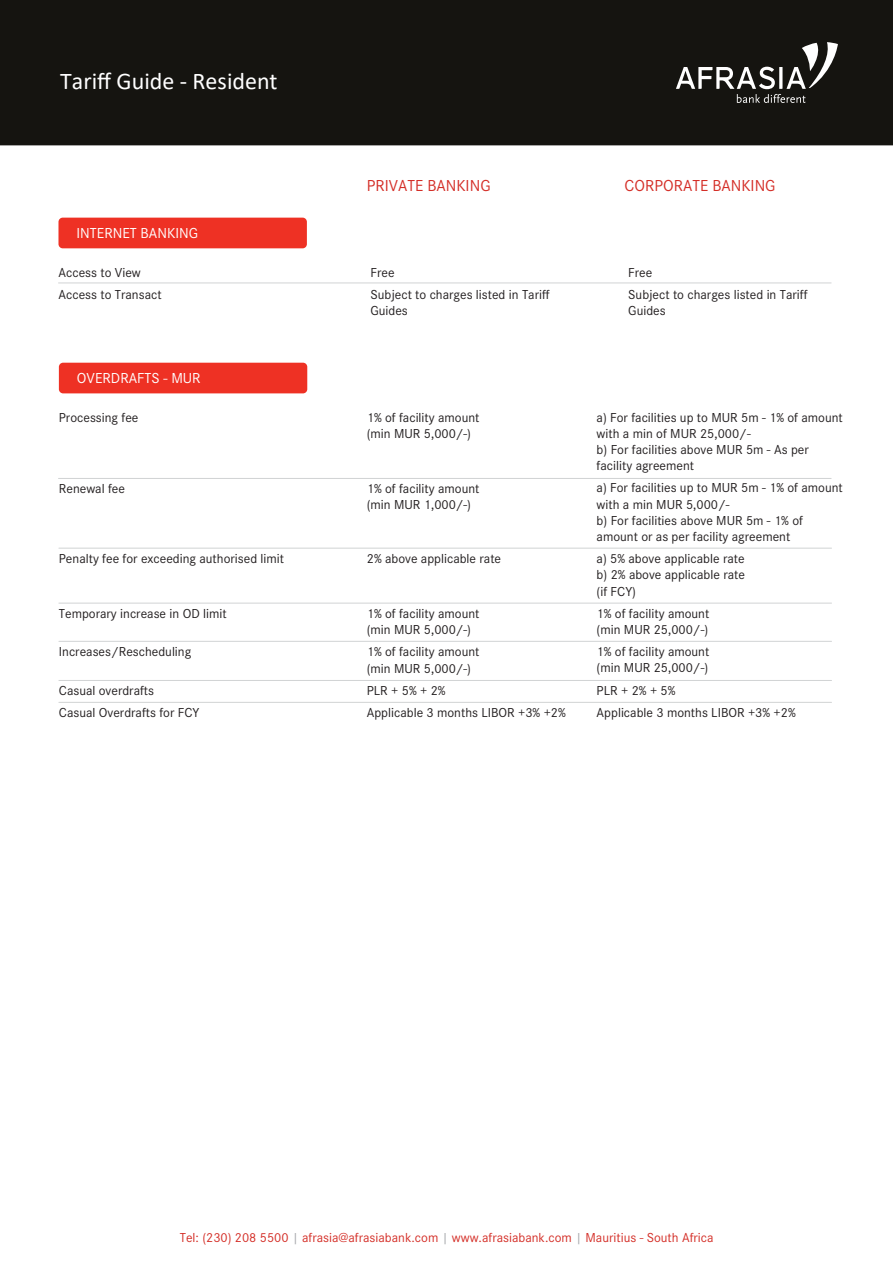
<style>
.page{position:relative;width:893px;height:1263px;background:#fff}
.page>*{position:absolute;margin:0;border:0;box-sizing:border-box;transform-origin:0 0}
.t1{font:24px "Calibri";color:#fff}
.t2{font:16.5px "Corporate S";color:#d42e27}
.t3{font:15px "Corporate S";color:#fff}
.t4{font:13.5px/16.2px "Corporate S";color:#231f20}
.t5{font:13.5px "Corporate S";color:#d42e27}
.s1{color:#a6a8ab}
</style>
<div class="page">
<div style="left:0;top:0;width:893px;height:145px;background:#151410"></div>
<svg style="left:676px;top:42px;width:162px;height:61px;background:#3e3d3a"></svg>
<div style="left:58px;top:218px;width:249px;height:30px;background:#ee3124;border-radius:4px"></div>
<hr style="left:58px;top:478px;width:773px;height:1px;background:#d1d3d4">
<hr style="left:58px;top:283px;width:773px;height:1px;background:#d1d3d4">
<hr style="left:59px;top:548px;width:772px;height:1px;background:#d1d3d4">
<hr style="left:59px;top:603px;width:772px;height:1px;background:#d1d3d4">
<hr style="left:59px;top:641px;width:772px;height:1px;background:#d1d3d4">
<hr style="left:59px;top:680px;width:772px;height:1px;background:#d1d3d4">
<hr style="left:59px;top:702px;width:772px;height:1px;background:#d1d3d4">
<div style="left:59px;top:363px;width:248px;height:30px;background:#ee3124;border-radius:4px"></div>
<h1 class="t1" style="left:60px;top:65px;width:219px">Tariff Guide - Resident</h1>
<p class="t3" style="left:77px;top:224px;width:123px">INTERNET BANKING</p>
<p class="t2" style="left:367px;top:177px;width:125px">PRIVATE BANKING</p>
<p class="t2" style="left:625px;top:177px;width:152px">CORPORATE BANKING</p>
<p class="t4" style="left:58px;top:261px;width:105px;line-height:22.2px">Access to View<br>Access to Transact</p>
<p class="t4" style="left:370px;top:261px;width:181px;line-height:22.2px">Free<br>Subject to charges listed in Tariff</p>
<p class="t4" style="left:370px;top:303px;width:39px">Guides</p>
<p class="t3" style="left:77px;top:369px;width:125px">OVERDRAFTS - MUR</p>
<p class="t4" style="left:59px;top:409px;width:81px">Processing fee</p>
<p class="t4" style="left:367px;top:409px;width:114px">1% of facility amount (min MUR 5,000/-)</p>
<p class="t4" style="left:59px;top:480px;width:68px">Renewal fee</p>
<p class="t4" style="left:367px;top:480px;width:114px">1% of facility amount (min MUR 1,000/-)</p>
<p class="t4" style="left:59px;top:551px;width:227px">Penalty fee for exceeding authorised limit</p>
<p class="t4" style="left:367px;top:551px;width:136px">2% above applicable rate</p>
<p class="t4" style="left:59px;top:605px;width:169px">Temporary increase in OD limit</p>
<p class="t4" style="left:59px;top:644px;width:134px">Increases/Rescheduling</p>
<p class="t4" style="left:59px;top:679px;width:142px;line-height:22.2px">Casual overdrafts<br>Casual Overdrafts for FCY</p>
<p class="t4" style="left:367px;top:605px;width:114px">1% of facility amount (min MUR 5,000/-)</p>
<p class="t4" style="left:367px;top:644px;width:114px">1% of facility amount (min MUR 5,000/-)</p>
<p class="t4" style="left:367px;top:679px;width:201px;line-height:22.2px">PLR + 5% + 2%<br>Applicable 3 months LIBOR +3% +2%</p>
<p class="t4" style="left:628px;top:261px;width:181px;line-height:22.2px">Free<br>Subject to charges listed in Tariff</p>
<p class="t4" style="left:628px;top:303px;width:39px">Guides</p>
<p class="t4" style="left:597px;top:409px;width:248px">a) For facilities up to MUR 5m - 1% of amount with a min of MUR 25,000/-<br>b) For facilities above MUR 5m - As per facility agreement</p>
<p class="t4" style="left:597px;top:480px;width:248px">a) For facilities up to MUR 5m - 1% of amount with a min MUR 5,000/-<br>b) For facilities above MUR 5m - 1% of amount or as per facility agreement</p>
<p class="t4" style="left:597px;top:551px;width:150px;text-align:justify">a) 5% above applicable rate b) 2% above applicable rate (if FCY)</p>
<p class="t4" style="left:597px;top:605px;width:114px">1% of facility amount (min MUR 25,000/-)</p>
<p class="t4" style="left:597px;top:644px;width:114px">1% of facility amount (min MUR 25,000/-)</p>
<p class="t4" style="left:597px;top:679px;width:201px;line-height:22.2px">PLR + 2% + 5%<br>Applicable 3 months LIBOR +3% +2%</p>
<p class="t5" style="left:180px;top:1230px;width:535px">Tel: (230) 208 5500 <span class="s1">|</span> afrasia@afrasiabank.com <span class="s1">|</span> www.afrasiabank.com <span class="s1">|</span> Mauritius - South Africa</p>
</div>
